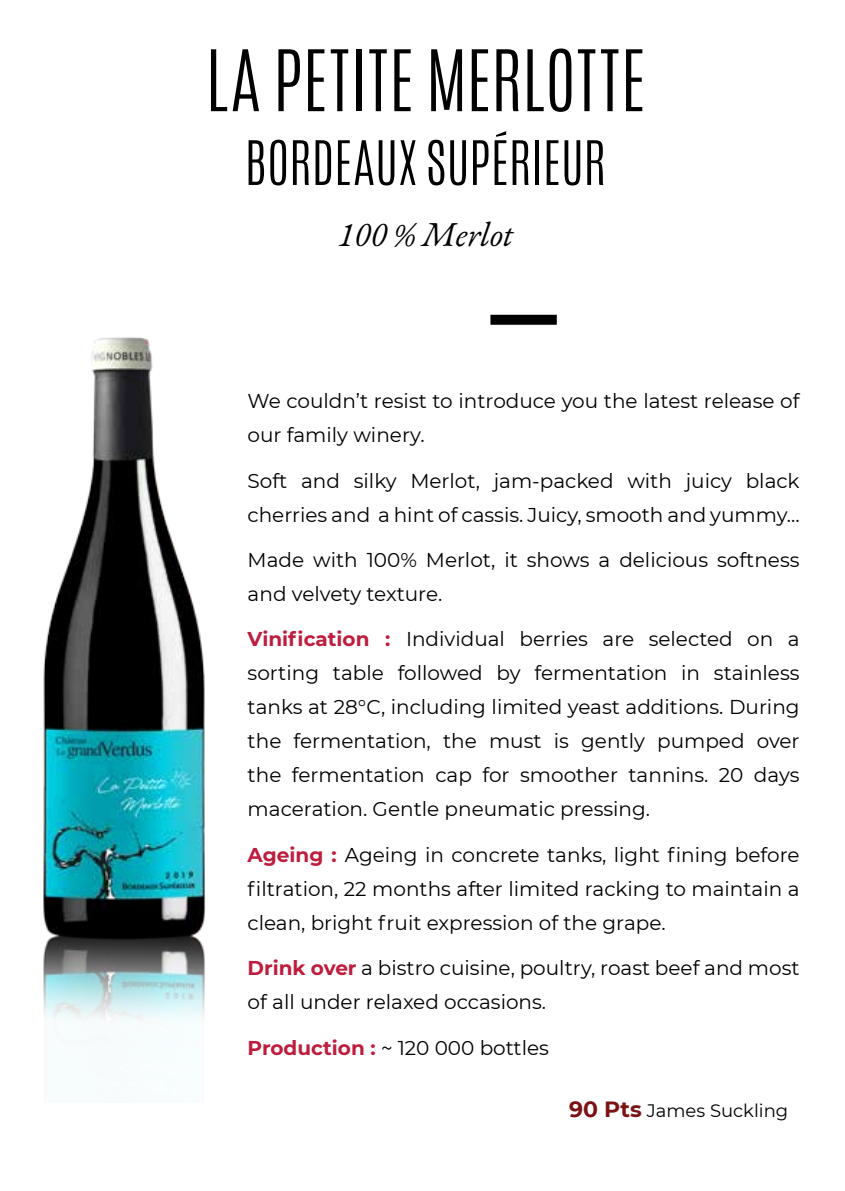
<style>
.page{position:relative;width:845px;height:1191px;background:#fff}
.page>*{position:absolute;margin:0;border:0;box-sizing:border-box;transform-origin:0 0}
.t1{font:300 72px "Antonio";letter-spacing:.005em;color:#000}
.t2{font:300 52px "Antonio";color:#000}
.t3{font:italic 34px "EB Garamond";color:#000}
.t4{font:20px/34px "Montserrat";color:#000}
.t5{font:18px "Montserrat";color:#000}
.s1{font-weight:700;color:#be1d3d}
.s2{font-weight:700;font-size:22px;color:#7b1315}
</style>
<div class="page">
<img style="left:43px;top:337px;width:163px;height:684px">
<div style="left:490px;top:315px;width:67px;height:10px;background:#000"></div>
<h1 class="t1" style="left:205px;top:29px;width:441px">LA PETITE MERLOTTE</h1>
<h2 class="t2" style="left:244px;top:125px;width:363px">BORDEAUX SUPÉRIEUR</h2>
<h3 class="t3" style="left:338px;top:213px;width:177px">100 % Merlot</h3>
<p class="t4" style="left:248px;top:383px;width:553px">We couldn’t resist to introduce you the latest release of our family winery.</p>
<p class="t4" style="left:248px;top:463px;width:553px">Soft and silky Merlot, jam-packed with juicy black cherries and a hint of cassis. Juicy, smooth and yummy...</p>
<p class="t4" style="left:248px;top:542px;width:553px">Made with 100% Merlot, it shows a delicious softness and velvety texture.</p>
<p class="t4" style="left:248px;top:621px;width:553px;text-align:justify"><span class="s1">Vinification :</span> Individual berries are selected on a sorting table followed by fermentation in stainless tanks at 28°C, including limited yeast additions. During the fermentation, the must is gently pumped over the fermentation cap for smoother tannins. 20 days maceration. Gentle pneumatic pressing.</p>
<p class="t4" style="left:248px;top:837px;width:553px;text-align:justify"><span class="s1">Ageing :</span> Ageing in concrete tanks, light fining before filtration, 22 months after limited racking to maintain a clean, bright fruit expression of the grape.</p>
<p class="t4" style="left:248px;top:950px;width:553px"><span class="s1">Drink over</span> a bistro cuisine, poultry, roast beef and most of all under relaxed occasions.</p>
<p class="t4" style="left:248px;top:1029px;width:303px"><span class="s1">Production :</span> ~ 120 000 bottles</p>
<p class="t5" style="left:569px;top:1098px;width:221px"><span class="s2">90 Pts</span> James Suckling</p>
</div>
